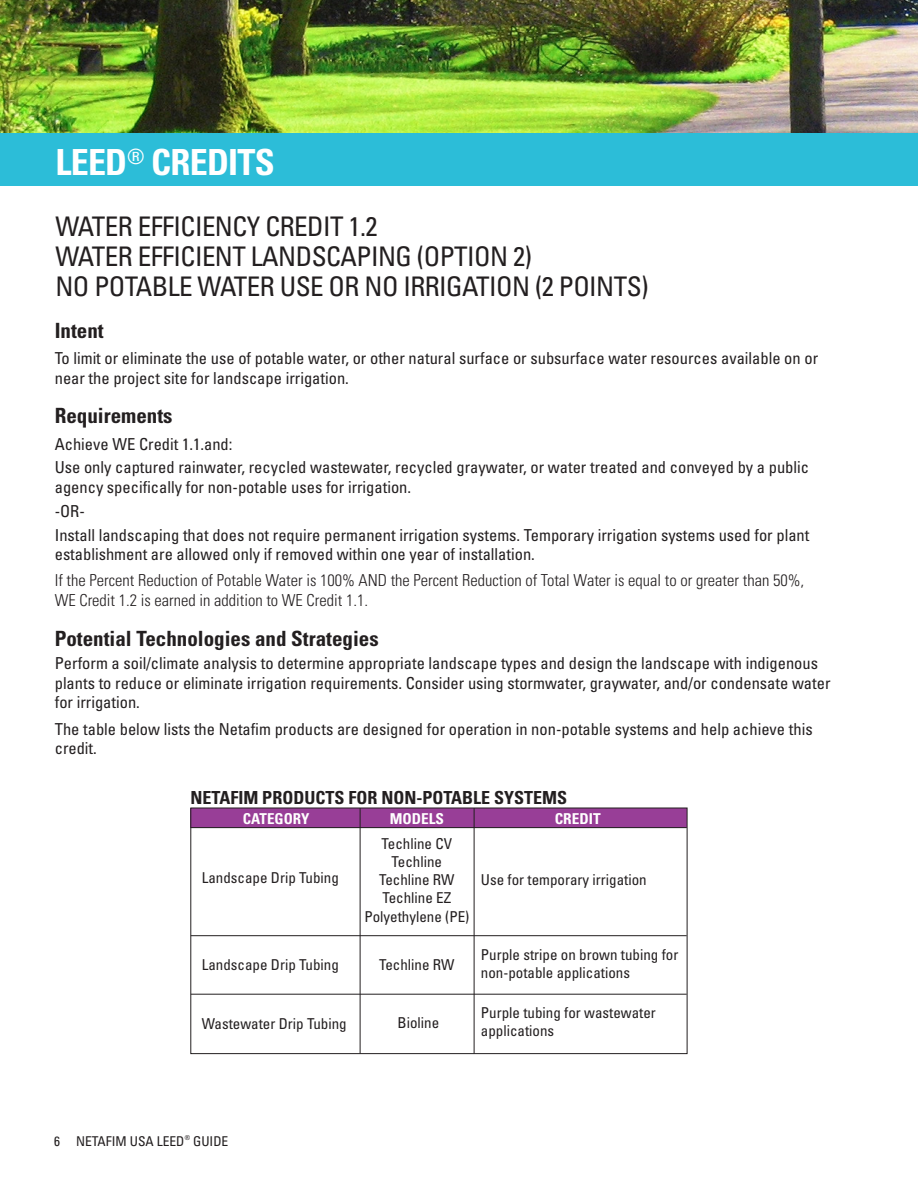
<style>
.page{position:relative;width:918px;height:1188px;background:#fff}
.page>*{position:absolute;margin:0;border:0;box-sizing:border-box;transform-origin:0 0}
.t1{font:700 condensed 36px "Univers LT Std";letter-spacing:-.02em;color:#fff}
.t2{font:condensed 27px "Univers LT Std";letter-spacing:-.02em;color:#231f20}
.t3{font:700 condensed 21px "Univers LT Std";color:#231f20}
.t4{font:700 condensed 18px "Univers LT Std";color:#231f20}
.t5{font:condensed 16.5px/19.5px "Univers LT Std";color:#231f20}
.t6{font:300 condensed 16.5px/19.5px "Univers LT Std";color:#231f20}
.t7{font:condensed 15px/18px "Univers LT Std";color:#231f20}
.t8{font:700 condensed 15px "Univers LT Std";color:#fff}
.t9{font:condensed 13.5px "Univers LT Std";color:#231f20}
</style>
<div class="page">
<img style="left:0;top:0;width:918px;height:134px">
<div style="left:0;top:134px;width:918px;height:52px;background:#2cbdd8"></div>
<div style="left:191px;top:808px;width:496px;height:20px;background:#983e97"></div>
<hr style="left:191px;top:827px;width:496px;height:1px;background:#231f20">
<hr style="left:191px;top:935px;width:496px;height:1px;background:#231f20">
<hr style="left:191px;top:994px;width:496px;height:1px;background:#231f20">
<div style="left:190px;top:808px;width:498px;height:246px;border:1px solid #231f20"></div>
<hr style="left:360px;top:808px;width:1px;height:246px;background:#231f20">
<hr style="left:474px;top:808px;width:1px;height:246px;background:#231f20">
<p class="t1" style="left:56px;top:140px;width:221px">LEED<sup>®</sup> CREDITS</p>
<p class="t2" style="left:56px;top:209px;width:323px">WATER EFFICIENCY CREDIT 1.2</p>
<p class="t2" style="left:56px;top:239px;width:478px">WATER EFFICIENT LANDSCAPING (OPTION 2)</p>
<p class="t2" style="left:56px;top:269px;width:595px">NO POTABLE WATER USE OR NO IRRIGATION (2 POINTS)</p>
<p class="t3" style="left:55px;top:318px;width:51px">Intent</p>
<p class="t5" style="left:55px;top:348px;width:765px">To limit or eliminate the use of potable water, or other natural surface or subsurface water resources available on or near the project site for landscape irrigation.</p>
<p class="t3" style="left:55px;top:403px;width:119px">Requirements</p>
<p class="t5" style="left:55px;top:434px;width:179px">Achieve WE Credit 1.1.and:</p>
<p class="t5" style="left:55px;top:458px;width:756px">Use only captured rainwater, recycled wastewater, recycled graywater, or water treated and conveyed by a public agency specifically for non-potable uses for irrigation.</p>
<p class="t5" style="left:55px;top:501px;width:32px">-OR-</p>
<p class="t5" style="left:55px;top:525px;width:756px">Install landscaping that does not require permanent irrigation systems. Temporary irrigation systems used for plant establishment are allowed only if removed within one year of installation.</p>
<p class="t6" style="left:55px;top:571px;width:751px">If the Percent Reduction of Potable Water is 100% AND the Percent Reduction of Total Water is equal to or greater than 50%,<br>WE Credit 1.2 is earned in addition to WE Credit 1.1.</p>
<p class="t3" style="left:55px;top:625px;width:325px">Potential Technologies and Strategies</p>
<p class="t5" style="left:55px;top:654px;width:777px">Perform a soil/climate analysis to determine appropriate landscape types and design the landscape with indigenous plants to reduce or eliminate irrigation requirements. Consider using stormwater, graywater, and/or condensate water for irrigation.</p>
<p class="t5" style="left:55px;top:719px;width:759px">The table below lists the Netafim products are designed for operation in non-potable systems and help achieve this credit.</p>
<p class="t4" style="left:190px;top:786px;width:378px">NETAFIM PRODUCTS FOR NON-POTABLE SYSTEMS</p>
<p class="t8" style="left:243px;top:810px;width:68px">CATEGORY</p>
<p class="t8" style="left:390px;top:810px;width:56px">MODELS</p>
<p class="t8" style="left:555px;top:810px;width:47px">CREDIT</p>
<p class="t7" style="left:202px;top:869px;width:139px">Landscape Drip Tubing</p>
<p class="t7" style="left:379px;top:834px;width:77px;text-align:center">Techline CV<br>Techline<br>Techline RW<br>Techline EZ</p>
<p class="t7" style="left:364px;top:908px;width:106px">Polyethylene (PE)</p>
<p class="t7" style="left:481px;top:870px;width:167px">Use for temporary irrigation</p>
<p class="t7" style="left:202px;top:955px;width:139px">Landscape Drip Tubing</p>
<p class="t7" style="left:202px;top:1014px;width:147px">Wastewater Drip Tubing</p>
<p class="t7" style="left:379px;top:955px;width:77px">Techline RW</p>
<p class="t7" style="left:398px;top:1013px;width:43px">Bioline</p>
<p class="t7" style="left:481px;top:945px;width:199px">Purple stripe on brown tubing for non-potable applications</p>
<p class="t7" style="left:481px;top:1004px;width:176px">Purple tubing for wastewater applications</p>
<p class="t9" style="left:54px;top:1132px;width:176px">6 NETAFIM USA LEED<sup>®</sup> GUIDE</p>
</div>
